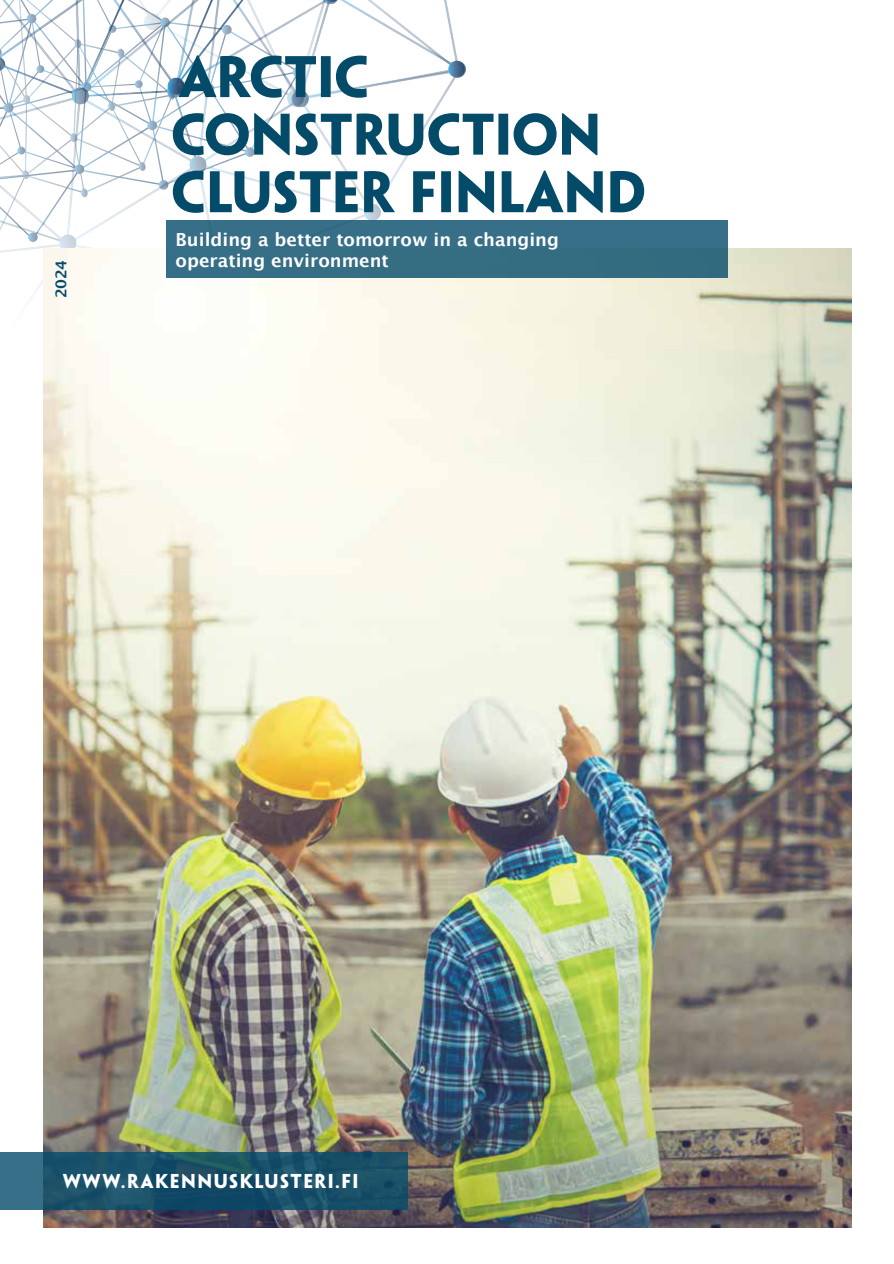
<style>
.page{position:relative;width:894px;height:1264px;background:#fff}
.page>*{position:absolute;margin:0;border:0;box-sizing:border-box;transform-origin:0 0}
.t1{font:700 52.5px/57.6px "Penumbra Sans Std";color:#044b6a}
.t2{font:700 18px/21px "Lucida Grande";color:#fff}
.t3{font:700 18px "Penumbra Sans Std";letter-spacing:.08em;color:#fff}
.t4{font:700 15px "Lucida Grande";color:#044b6a}
</style>
<div class="page">
<img style="left:0;top:0;width:465px;height:333px">
<img style="left:44px;top:249px;width:807px;height:978px">
<svg style="left:0;top:1151px;width:407px;height:58px;background:#1d536b"></svg>
<div style="left:166px;top:220px;width:561px;height:58px;background:#366e86"></div>
<p class="t4" style="left:55px;top:298px;width:40px;rotate:-90deg">2024</p>
<h1 class="t1" style="left:171px;top:53px;width:476px">ARCTIC<br>CONSTRUCTION<br>CLUSTER FINLAND</h1>
<p class="t2" style="left:176px;top:230px;width:385px">Building a better tomorrow in a changing operating environment</p>
<p class="t3" style="left:63px;top:1174px;width:297px">WWW.RAKENNUSKLUSTERI.FI</p>
</div>
